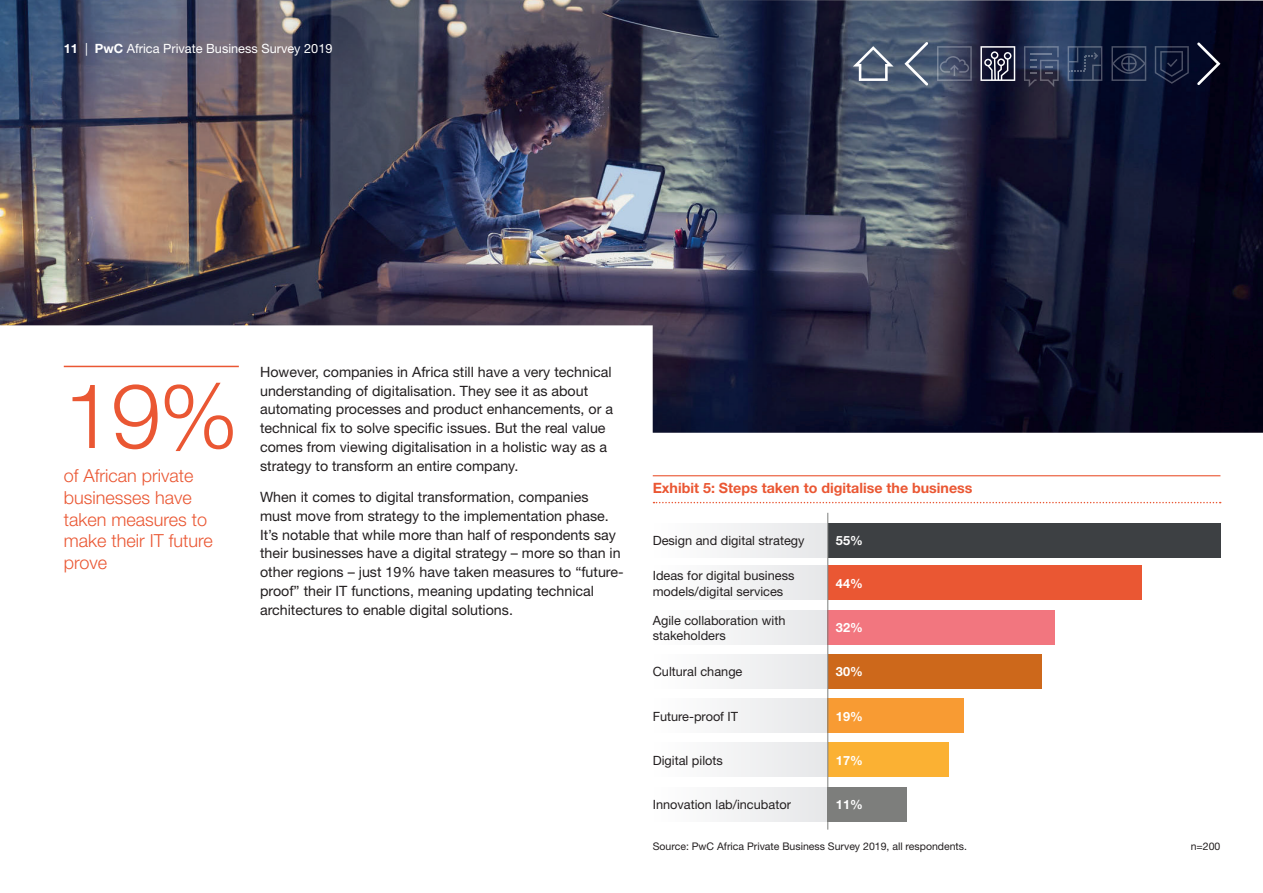
<style>
.page{position:relative;width:1263px;height:893px;background:#fff}
.page>*{position:absolute;margin:0;border:0;box-sizing:border-box;transform-origin:0 0}
.t1{font:300 90px "Helvetica Neue";color:#ea5733}
.t2{font:300 18px/21.6px "Helvetica Neue";color:#ea5733}
.t3{font:14.25px/18.8px "Helvetica Neue";color:#231f20}
.t4{font:700 14.25px "Helvetica Neue";color:#ea5733}
.t5{font:12.75px/15.3px "Helvetica Neue";color:#231f20}
.t6{font:12.75px "Helvetica Neue";color:#fff}
.t7{font:700 12.75px "Helvetica Neue";color:#fff}
.t8{font:10.5px "Helvetica Neue";color:#231f20}
.s1{font-weight:700}
</style>
<div class="page">
<hr style="left:653px;top:475px;width:567px;height:1px;background:#ea5733">
<svg style="left:653px;top:502px;width:568px;height:1px"></svg>
<div style="left:653px;top:523px;width:175px;height:34px;background:#f2f3f4"></div>
<div style="left:653px;top:566px;width:175px;height:34px;background:#f2f3f4"></div>
<div style="left:653px;top:610px;width:175px;height:34px;background:#f2f3f4"></div>
<div style="left:653px;top:654px;width:175px;height:34px;background:#f2f3f4"></div>
<div style="left:653px;top:699px;width:175px;height:34px;background:#f2f3f4"></div>
<div style="left:653px;top:743px;width:175px;height:34px;background:#f2f3f4"></div>
<div style="left:653px;top:787px;width:175px;height:34px;background:#f2f3f4"></div>
<div style="left:828px;top:523px;width:392px;height:34px;background:#3d4043"></div>
<div style="left:828px;top:566px;width:314px;height:34px;background:#ea5733"></div>
<div style="left:828px;top:610px;width:227px;height:34px;background:#f2767f"></div>
<div style="left:828px;top:654px;width:213px;height:34px;background:#cd681b"></div>
<div style="left:828px;top:699px;width:136px;height:34px;background:#f89b33"></div>
<div style="left:828px;top:743px;width:121px;height:34px;background:#fbb133"></div>
<div style="left:828px;top:787px;width:79px;height:34px;background:#7d7e7c"></div>
<hr style="left:827px;top:513px;width:1px;height:317px;background:#7d7e7c">
<img style="left:0;top:0;width:1263px;height:433px">
<svg style="left:1197px;top:42px;width:23px;height:43px"></svg>
<svg style="left:980px;top:46px;width:35px;height:35px"></svg>
<svg style="left:1024px;top:46px;width:35px;height:41px"></svg>
<svg style="left:937px;top:46px;width:35px;height:35px"></svg>
<svg style="left:1067px;top:46px;width:35px;height:35px"></svg>
<svg style="left:1111px;top:46px;width:35px;height:35px"></svg>
<svg style="left:904px;top:42px;width:24px;height:43px"></svg>
<svg style="left:853px;top:46px;width:40px;height:35px"></svg>
<svg style="left:1155px;top:46px;width:34px;height:38px"></svg>
<p class="t6" style="left:64px;top:40px;width:270px"><span class="s1">11</span> | <span class="s1">PwC</span> Africa Private Business Survey 2019</p>
<h1 class="t1" style="left:64px;top:361px;width:176px">19%</h1>
<p class="t2" style="left:64px;top:465px;width:151px">of African private businesses have taken measures to make their IT future prove</p>
<p class="t3" style="left:260px;top:362px;width:354px">However, companies in Africa still have a very technical understanding of digitalisation. They see it as about automating processes and product enhancements, or a technical fix to solve specific issues. But the real value comes from viewing digitalisation in a holistic way as a strategy to transform an entire company.</p>
<p class="t3" style="left:260px;top:488px;width:365px">When it comes to digital transformation, companies must move from strategy to the implementation phase.<br>It’s notable that while more than half of respondents say their businesses have a digital strategy – more so than in other regions – just 19% have taken measures to “future&shy;proof” their IT functions, meaning updating technical architectures to enable digital solutions.</p>
<p class="t4" style="left:653px;top:479px;width:321px">Exhibit 5: Steps taken to digitalise the business</p>
<p class="t5" style="left:653px;top:533px;width:153px">Design and digital strategy</p>
<p class="t5" style="left:653px;top:568px;width:143px">Ideas for digital business models/digital services</p>
<p class="t5" style="left:653px;top:612px;width:134px">Agile collaboration with stakeholders</p>
<p class="t5" style="left:653px;top:664px;width:91px">Cultural change</p>
<p class="t5" style="left:653px;top:708px;width:87px">Future-proof IT</p>
<p class="t5" style="left:653px;top:752px;width:72px">Digital pilots</p>
<p class="t5" style="left:653px;top:797px;width:140px">Innovation lab/incubator</p>
<p class="t7" style="left:836px;top:533px;width:28px">55%</p>
<p class="t7" style="left:836px;top:575px;width:28px">44%</p>
<p class="t7" style="left:836px;top:620px;width:28px">32%</p>
<p class="t7" style="left:836px;top:664px;width:28px">30%</p>
<p class="t7" style="left:836px;top:708px;width:28px">19%</p>
<p class="t7" style="left:836px;top:752px;width:28px">17%</p>
<p class="t7" style="left:836px;top:797px;width:28px">11%</p>
<p class="t8" style="left:653px;top:840px;width:316px">Source: PwC Africa Private Business Survey 2019, all respondents.</p>
<p class="t8" style="left:1191px;top:840px;width:31px">n=200</p>
</div>
